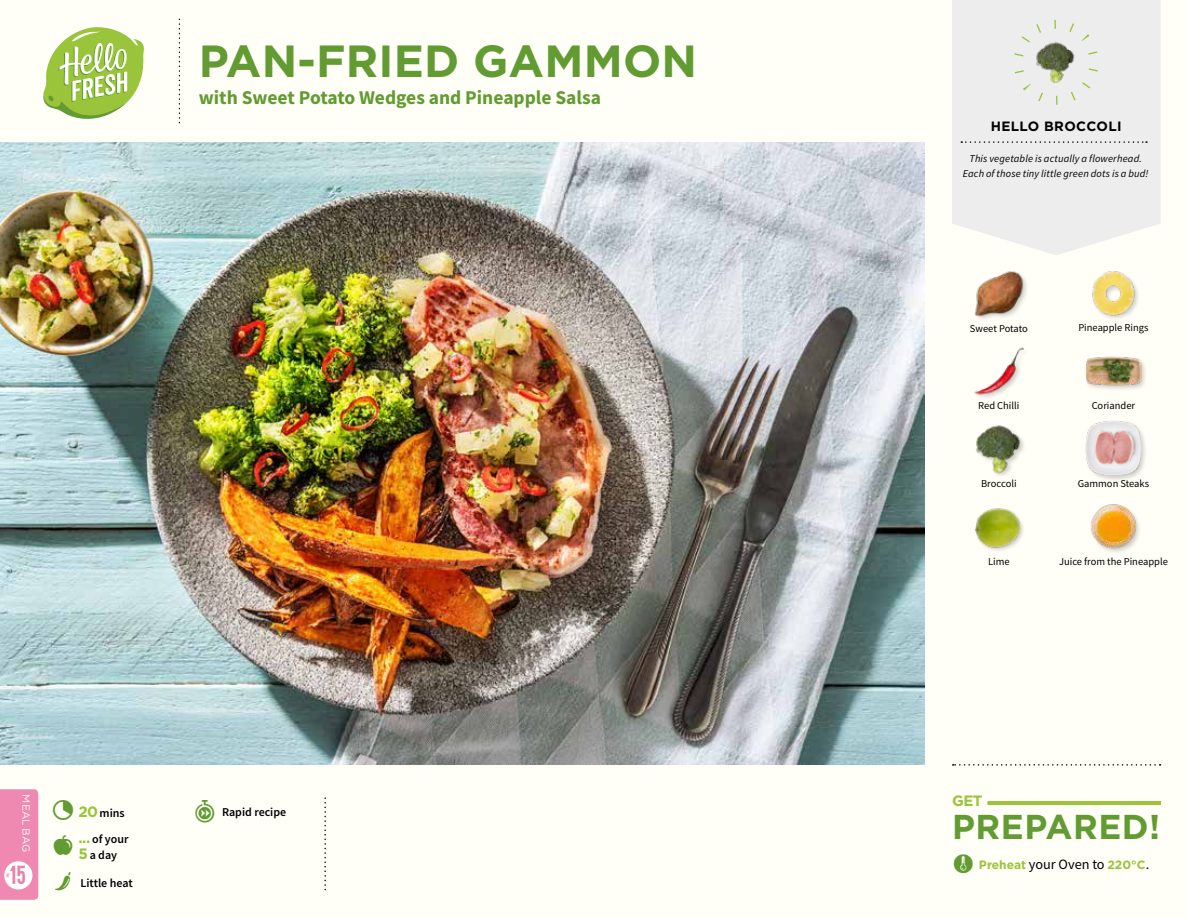
<style>
.page{position:relative;width:1188px;height:918px;background:#fffef7}
.page>*{position:absolute;margin:0;border:0;box-sizing:border-box;transform-origin:0 0}
.t1{font:700 45px "Gotham";letter-spacing:.005em;color:#619b31}
.t2{font:700 34.5px "Gotham";letter-spacing:.015em;color:#619b31}
.t3{font:26.1px "Kapra";color:#ea81a9}
.t4{font:700 19.5px "Source Sans Pro";color:#619b31}
.t5{font:700 15px "Gotham";color:#9ac43a}
.t6{font:700 13.5px "Gotham";letter-spacing:.03em;color:#000}
.t7{font:600 12px/15.8px "Source Sans Pro";color:#000}
.t8{font:700 12px "Gotham";color:#9ac43a}
.t9{font:10.5px "Source Sans Pro";color:#000}
.t10{font:italic 10.5px/14.7px "Source Sans Pro";letter-spacing:.01em;color:#000;text-align:center}
.t11{font:10.5px "Gotham";letter-spacing:-.005em;color:#fffefb}
.s1{color:#fff}
.s2{color:#619b31}
.s3{font-family:"Gotham";font-weight:700;font-size:15px;color:#9ac43a}
.s4{font-family:"Source Sans Pro";font-weight:400;font-size:14.25px;color:#000}
</style>
<div class="page">
<div style="left:1085px;top:420px;width:63px;height:63px;background:#000;opacity:.2"></div>
<img style="left:1085px;top:420px;width:57px;height:57px">
<img style="left:976px;top:425px;width:48px;height:51px">
<img style="left:1092px;top:271px;width:46px;height:48px">
<img style="left:974px;top:271px;width:53px;height:48px">
<div style="left:1085px;top:355px;width:63px;height:37px;background:#000;opacity:.2"></div>
<img style="left:1085px;top:355px;width:57px;height:37px">
<img style="left:974px;top:347px;width:50px;height:51px">
<img style="left:1091px;top:504px;width:48px;height:48px">
<div style="left:974px;top:508px;width:51px;height:45px;background:#000;opacity:.2"></div>
<img style="left:974px;top:508px;width:48px;height:45px">
<svg style="left:43px;top:27px;width:101px;height:92px"></svg>
<hr style="left:952px;top:801px;width:208px;height:3px;background:#9ac43a">
<div style="left:952px;top:797px;width:35px;height:10px;background:#fffef7"></div>
<div style="left:952px;top:0;width:208px;height:255px;background:#ededed"></div>
<svg style="left:961px;top:141px;width:186px;height:2px"></svg>
<img style="left:1032px;top:38px;width:49px;height:49px">
<div style="left:1014px;top:20px;width:85px;height:85px;border:9px dashed #9ac43a;border-radius:50%"></div>
<img style="left:0;top:142px;width:925px;height:623px">
<svg style="left:0;top:789px;width:38px;height:111px;background:#f29abc"></svg>
<svg style="left:953px;top:764px;width:208px;height:2px"></svg>
<h1 class="t1" style="left:199px;top:32px;width:500px">PAN-FRIED GAMMON</h1>
<h3 class="t4" style="left:199px;top:84px;width:404px">with Sweet Potato Wedges and Pineapple Salsa</h3>
<p class="t6" style="left:991px;top:117px;width:133px">HELLO BROCCOLI</p>
<p class="t6" style="left:1013px;top:117px;width:93px">HELLO TEXT</p>
<p class="t10" style="left:963px;top:151px;width:187px">This vegetable is actually a flowerhead.<br>Each of those tiny little green dots is a bud!</p>
<p class="t10" style="left:1046px;top:151px;width:20px">Text</p>
<p class="t9" style="left:970px;top:322px;width:59px">Sweet Potato</p>
<p class="t9" style="left:1078px;top:321px;width:72px">Pineapple Rings</p>
<p class="t9" style="left:978px;top:399px;width:43px">Red Chilli</p>
<p class="t9" style="left:1092px;top:399px;width:45px">Coriander</p>
<p class="t9" style="left:981px;top:477px;width:37px">Broccoli</p>
<p class="t9" style="left:1078px;top:477px;width:73px">Gammon Steaks</p>
<p class="t9" style="left:988px;top:555px;width:23px">Lime</p>
<p class="t9" style="left:1059px;top:555px;width:110px">Juice from the Pineapple</p>
<p class="t11" style="left:32px;top:794px;width:59px;rotate:90deg">MEAL BAG</p>
<h3 class="t5" style="left:952px;top:791px;width:36px">GET<span class="s1">-</span></h3>
<p class="t7" style="left:51px;top:805px;width:75px"><span class="s2">✔</span> <span class="s3">20</span>mins</p>
<p class="t7" style="left:78px;top:831px;width:52px"><span class="s3">...</span> of your<br><span class="s3">5</span> a day</p>
<p class="t7" style="left:51px;top:875px;width:83px"><span class="s2">▲</span> Little heat</p>
<p class="t7" style="left:222px;top:804px;width:66px">Rapid recipe</p>
<h2 class="t2" style="left:952px;top:804px;width:210px">PREPARED!</h2>
<p class="t8" style="left:979px;top:857px;width:172px">Preheat <span class="s4">your Oven to</span> 220°C<span class="s4">.</span></p>
<h3 class="t3" style="left:10px;top:860px;width:17px">15</h3>
</div>
